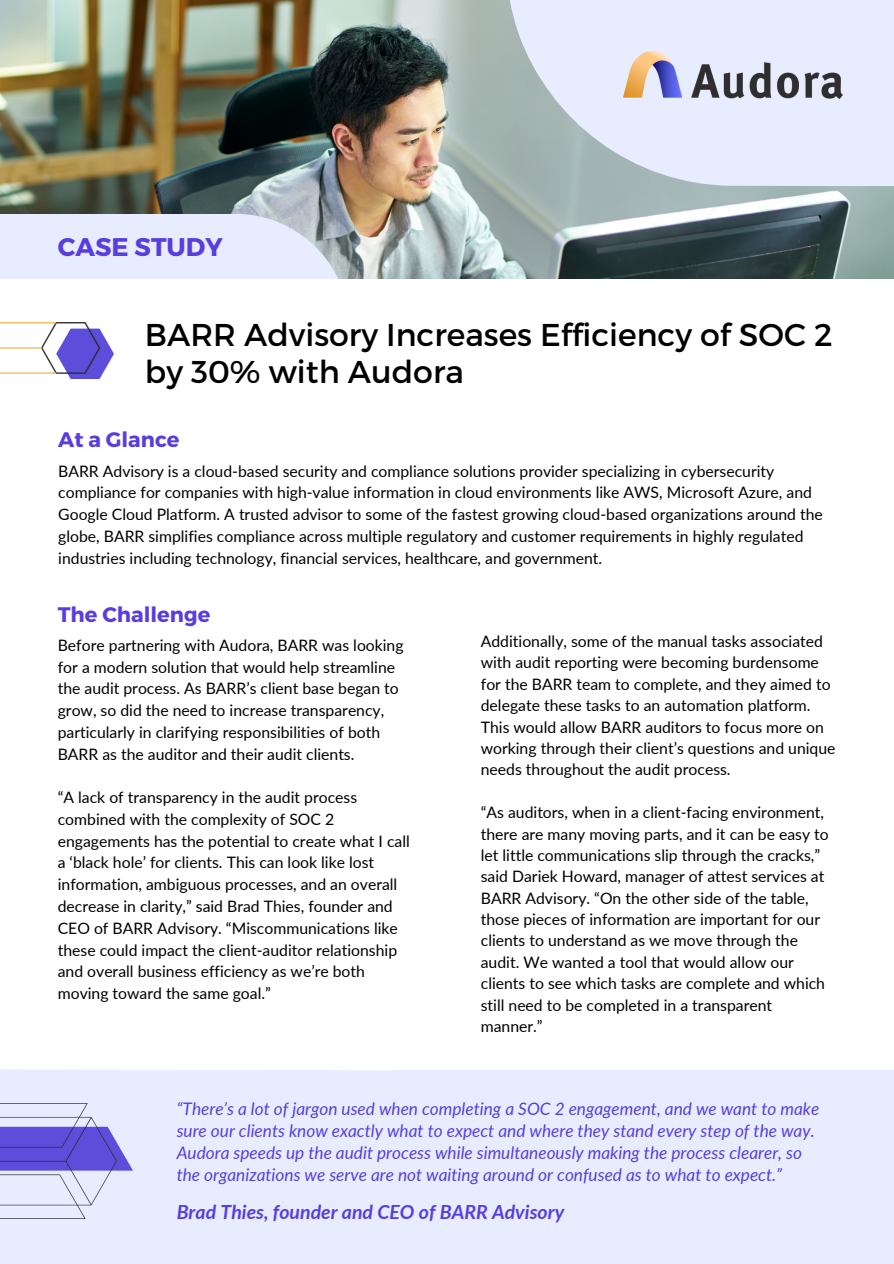
<style>
.page{position:relative;width:894px;height:1264px;background:#fff}
.page>*{position:absolute;margin:0;border:0;box-sizing:border-box;transform-origin:0 0}
.t1{font:31.5px/37.2px "Montserrat";color:#000}
.t2{font:700 25.5px "Montserrat";color:#593dde}
.t3{font:700 21px "Montserrat";color:#593dde}
.t4{font:italic 700 19.5px "Lato";color:#593dde}
.t5{font:italic 17.25px/21.9px "Lato";color:#593dde}
.t6{font:15.75px/21.8px "Lato";color:#000}
</style>
<div class="page">
<img style="left:0;top:0;width:893px;height:279px">
<svg style="left:506px;top:0;width:387px;height:187px;background:#dae2f0"></svg>
<img style="left:623px;top:51px;width:218px;height:48px">
<svg style="left:0;top:214px;width:349px;height:65px;background:#dee5f5"></svg>
<div style="left:391px;top:1069px;width:502px;height:194px;background:#e7edff"></div>
<div style="left:0;top:1069px;width:505px;height:194px;background:#e7edff"></div>
<img style="left:0;top:1103px;width:132px;height:115px">
<img style="left:0;top:322px;width:114px;height:56px">
<h3 class="t2" style="left:58px;top:230px;width:166px">CASE STUDY</h3>
<p class="t1" style="left:145px;top:315px;width:689px">BARR Advisory Increases Efficiency of SOC 2 by 30% with Audora</p>
<p class="t3" style="left:58px;top:426px;width:123px">At a Glance</p>
<p class="t6" style="left:58px;top:459px;width:765px">BARR Advisory is a cloud-based security and compliance solutions provider specializing in cybersecurity compliance for companies with high-value information in cloud environments like AWS, Microsoft Azure, and Google Cloud Platform. A trusted advisor to some of the fastest growing cloud-based organizations around the globe, BARR simplifies compliance across multiple regulatory and customer requirements in highly regulated industries including technology, financial services, healthcare, and government.</p>
<p class="t3" style="left:58px;top:600px;width:154px">The Challenge</p>
<p class="t6" style="left:58px;top:634px;width:347px">Before partnering with Audora, BARR was looking for a modern solution that would help streamline the audit process. As BARR’s client base began to grow, so did the need to increase transparency, particularly in clarifying responsibilities of both BARR as the auditor and their audit clients.</p>
<p class="t6" style="left:58px;top:786px;width:353px">“A lack of transparency in the audit process combined with the complexity of SOC 2 engagements has the potential to create what I call a ‘black hole’ for clients. This can look like lost information, ambiguous processes, and an overall decrease in clarity,” said Brad Thies, founder and CEO of BARR Advisory. “Miscommunications like these could impact the client-auditor relationship and overall business efficiency as we’re both moving toward the same goal.”</p>
<p class="t6" style="left:480px;top:630px;width:356px;line-height:21.3px">Additionally, some of the manual tasks associated with audit reporting were becoming burdensome for the BARR team to complete, and they aimed to delegate these tasks to an automation platform.<br>This would allow BARR auditors to focus more on working through their client’s questions and unique needs throughout the audit process.</p>
<p class="t6" style="left:480px;top:801px;width:349px;line-height:21.3px">“As auditors, when in a client-facing environment, there are many moving parts, and it can be easy to let little communications slip through the cracks,” said Dariek Howard, manager of attest services at BARR Advisory. “On the other side of the table, those pieces of information are important for our clients to understand as we move through the audit. We wanted a tool that would allow our clients to see which tasks are complete and which still need to be completed in a transparent manner.”</p>
<p class="t5" style="left:177px;top:1097px;width:644px">“There’s a lot of jargon used when completing a SOC 2 engagement, and we want to make sure our clients know exactly what to expect and where they stand every step of the way.<br>Audora speeds up the audit process while simultaneously making the process clearer, so the organizations we serve are not waiting around or confused as to what to expect.”</p>
<h3 class="t4" style="left:177px;top:1199px;width:389px">Brad Thies, founder and CEO of BARR Advisory</h3>
</div>
